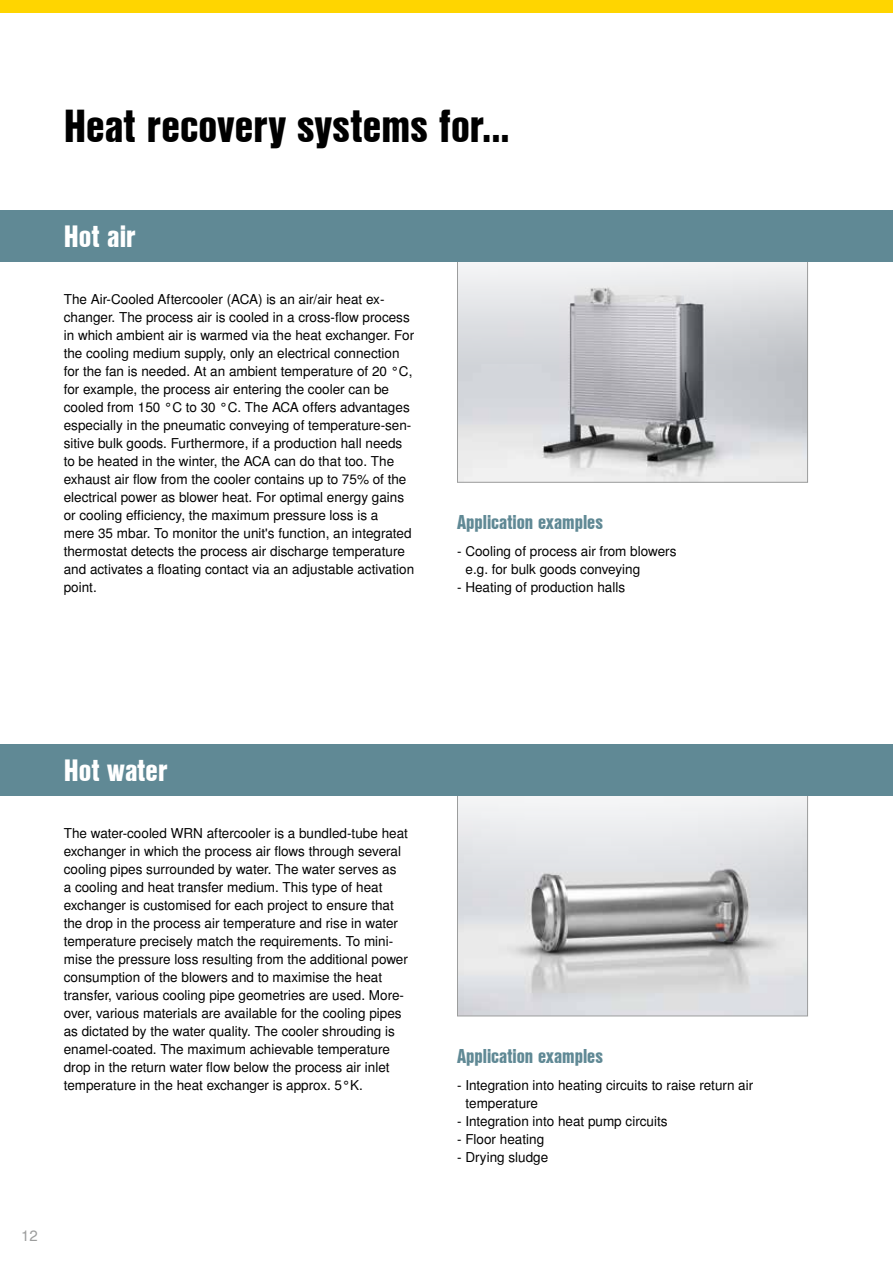
<style>
.page{position:relative;width:893px;height:1263px;background:#fff}
.page>*{position:absolute;margin:0;border:0;box-sizing:border-box;transform-origin:0 0}
.t1{font:45px "Nimbus San L Bla Con";color:#000}
.t2{font:30px "Nimbus San L Bla Con";color:#fff}
.t3{font:19.5px "Nimbus San L Bla Con";color:#608995}
.t4{font:15px "Nimbus San L";color:#9c9d9d}
.t5{font:13.5px/18px "Nimbus San L";color:#000}
</style>
<div class="page">
<div style="left:0;top:0;width:893px;height:13px;background:#ffd500"></div>
<img style="left:459px;top:261px;width:347px;height:220px">
<div style="left:0;top:210px;width:893px;height:51px;background:#608995"></div>
<img style="left:459px;top:795px;width:347px;height:219px">
<div style="left:0;top:744px;width:893px;height:51px;background:#608995"></div>
<h1 class="t1" style="left:64px;top:92px;width:447px">Heat recovery systems for...</h1>
<h2 class="t2" style="left:64px;top:214px;width:74px">Hot air</h2>
<p class="t5" style="left:64px;top:291px;width:352px">The Air-Cooled Aftercooler (ACA) is an air/air heat ex&shy;changer. The process air is cooled in a cross-flow process in which ambient air is warmed via the heat exchanger. For the cooling medium supply, only an electrical connection for the fan is needed. At an ambient temperature of 20 °C, for example, the process air entering the cooler can be cooled from 150 °C to 30 °C. The ACA offers advantages especially in the pneumatic conveying of temperature-sen&shy;sitive bulk goods. Furthermore, if a production hall needs to be heated in the winter, the ACA can do that too. The exhaust air flow from the cooler contains up to 75% of the electrical power as blower heat. For optimal energy gains or cooling efficiency, the maximum pressure loss is a<br>mere 35 mbar. To monitor the unit's function, an integrated thermostat detects the process air discharge temperature and activates a floating contact via an adjustable activation point.</p>
<h3 class="t3" style="left:457px;top:508px;width:147px">Application examples</h3>
<p class="t5" style="left:466px;top:543px;width:212px;text-indent:-9px">- Cooling of process air from blowers e.g. for bulk goods conveying</p>
<p class="t5" style="left:457px;top:579px;width:169px">- Heating of production halls</p>
<h2 class="t2" style="left:64px;top:748px;width:105px">Hot water</h2>
<p class="t5" style="left:64px;top:825px;width:346px">The water-cooled WRN aftercooler is a bundled-tube heat exchanger in which the process air flows through several cooling pipes surrounded by water. The water serves as<br>a cooling and heat transfer medium. This type of heat exchanger is customised for each project to ensure that the drop in the process air temperature and rise in water temperature precisely match the requirements. To mini&shy;mise the pressure loss resulting from the additional power consumption of the blowers and to maximise the heat transfer, various cooling pipe geometries are used. More&shy;over, various materials are available for the cooling pipes as dictated by the water quality. The cooler shrouding is enamel-coated. The maximum achievable temperature drop in the return water flow below the process air inlet temperature in the heat exchanger is approx. 5°K.</p>
<p class="t4" style="left:21px;top:1226px;width:18px">12</p>
<h3 class="t3" style="left:457px;top:1042px;width:147px">Application examples</h3>
<p class="t5" style="left:466px;top:1077px;width:289px;text-indent:-9px">- Integration into heating circuits to raise return air temperature</p>
<p class="t5" style="left:457px;top:1113px;width:212px">- Integration into heat pump circuits</p>
<p class="t5" style="left:457px;top:1131px;width:89px">- Floor heating</p>
<p class="t5" style="left:457px;top:1149px;width:93px">- Drying sludge</p>
</div>
